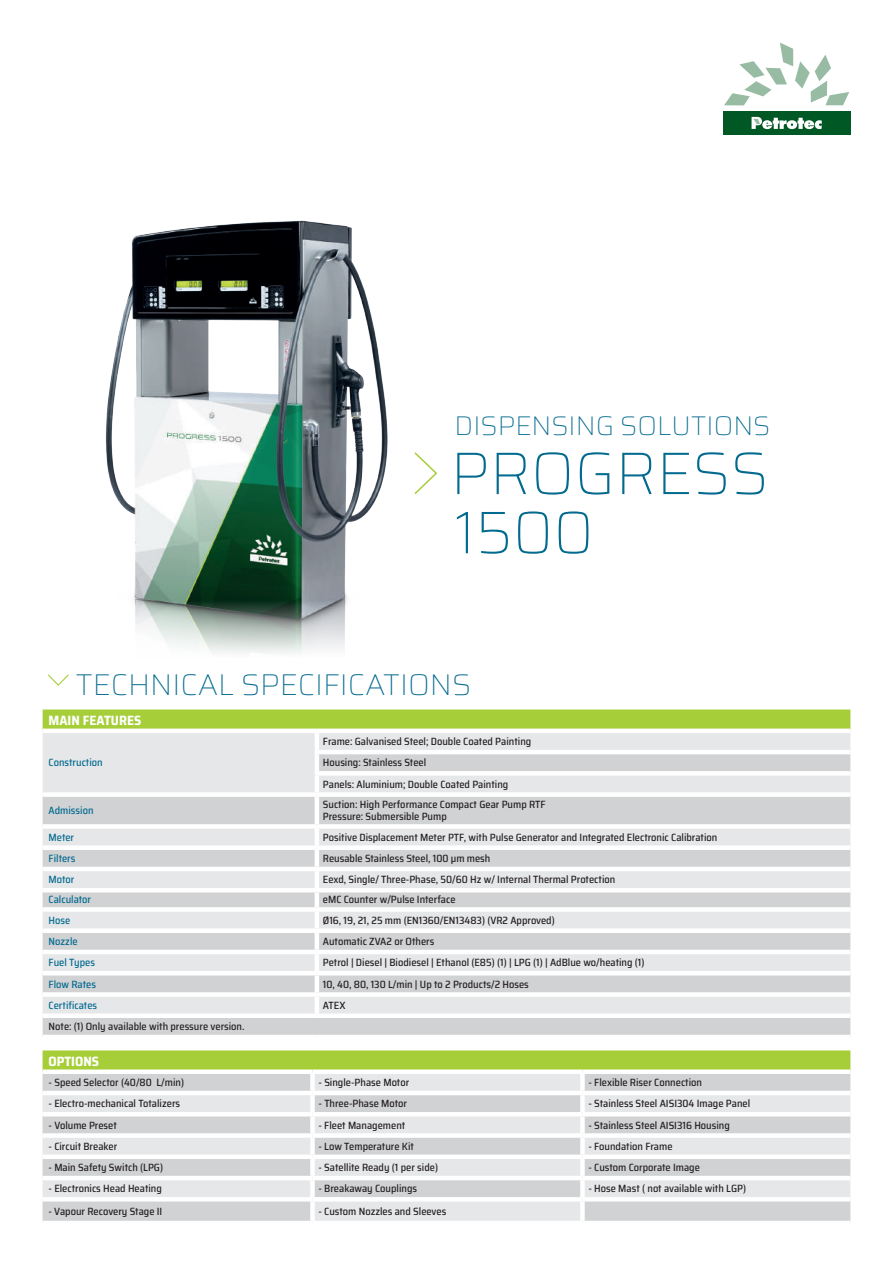
<style>
.page{position:relative;width:893px;height:1263px;background:#fff}
.page>*{position:absolute;margin:0;border:0;box-sizing:border-box;transform-origin:0 0}
.t1{font:100 60px/59.1px "Saira";color:#036a8f}
.t2{font:100 30px "Saira";color:#036a8f}
.t3{font:100 27px "Saira";color:#036a8f}
.t4{font:700 semi-condensed 13.5px "Saira";color:#fff}
.t5{font:500 semi-condensed 10.5px/21.3px "Saira";color:#231f20}
.t6{font:500 semi-condensed 10.5px "Saira";color:#036a8f}
</style>
<div class="page">
<img style="left:105px;top:220px;width:283px;height:434px">
<div style="left:723px;top:111px;width:127px;height:23px;background:#005824"></div>
<svg style="left:752px;top:117px;width:70px;height:12px"></svg>
<svg style="left:724px;top:43px;width:125px;height:62px"></svg>
<svg style="left:48px;top:674px;width:21px;height:12px"></svg>
<svg style="left:43px;top:709px;width:807px;height:20px;background:#aad042"></svg>
<div style="left:43px;top:733px;width:807px;height:19px;background:#e6e7e9"></div>
<svg style="left:43px;top:752px;width:807px;height:283px;background:#dbdcde"></svg>
<div style="left:43px;top:792px;width:274px;height:5px;background:#fff"></div>
<div style="left:43px;top:824px;width:274px;height:5px;background:#fff"></div>
<div style="left:43px;top:845px;width:274px;height:5px;background:#fff"></div>
<hr style="left:315px;top:733px;width:4px;height:17px;background:#fff">
<hr style="left:315px;top:750px;width:535px;height:4px;background:#fff">
<hr style="left:315px;top:754px;width:4px;height:17px;background:#fff">
<div style="left:315px;top:771px;width:535px;height:5px;background:#fff"></div>
<hr style="left:315px;top:776px;width:4px;height:16px;background:#fff">
<div style="left:317px;top:792px;width:533px;height:5px;background:#fff"></div>
<hr style="left:315px;top:797px;width:4px;height:27px;background:#fff">
<div style="left:317px;top:824px;width:533px;height:5px;background:#fff"></div>
<hr style="left:315px;top:829px;width:4px;height:16px;background:#fff">
<div style="left:317px;top:845px;width:533px;height:5px;background:#fff"></div>
<hr style="left:315px;top:850px;width:4px;height:17px;background:#fff">
<hr style="left:317px;top:867px;width:533px;height:4px;background:#fff">
<hr style="left:317px;top:888px;width:533px;height:4px;background:#fff">
<div style="left:317px;top:907px;width:533px;height:5px;background:#fff"></div>
<div style="left:317px;top:928px;width:533px;height:5px;background:#fff"></div>
<hr style="left:317px;top:950px;width:533px;height:4px;background:#fff">
<hr style="left:317px;top:971px;width:533px;height:4px;background:#fff">
<div style="left:317px;top:992px;width:533px;height:5px;background:#fff"></div>
<div style="left:317px;top:1013px;width:533px;height:5px;background:#fff"></div>
<hr style="left:43px;top:867px;width:274px;height:4px;background:#fff">
<hr style="left:315px;top:871px;width:4px;height:17px;background:#fff">
<hr style="left:43px;top:888px;width:274px;height:4px;background:#fff">
<hr style="left:315px;top:892px;width:4px;height:15px;background:#fff">
<div style="left:43px;top:907px;width:274px;height:5px;background:#fff"></div>
<hr style="left:315px;top:912px;width:4px;height:16px;background:#fff">
<div style="left:43px;top:928px;width:274px;height:5px;background:#fff"></div>
<hr style="left:315px;top:933px;width:4px;height:17px;background:#fff">
<hr style="left:43px;top:950px;width:274px;height:4px;background:#fff">
<hr style="left:315px;top:954px;width:4px;height:17px;background:#fff">
<hr style="left:43px;top:971px;width:274px;height:4px;background:#fff">
<hr style="left:315px;top:975px;width:4px;height:17px;background:#fff">
<div style="left:43px;top:992px;width:274px;height:5px;background:#fff"></div>
<hr style="left:315px;top:997px;width:4px;height:16px;background:#fff">
<div style="left:43px;top:1013px;width:274px;height:5px;background:#fff"></div>
<svg style="left:414px;top:452px;width:23px;height:42px"></svg>
<div style="left:43px;top:1050px;width:807px;height:19px;background:#a6ce39"></div>
<svg style="left:43px;top:1074px;width:807px;height:147px;background:#dbdcde"></svg>
<div style="left:310px;top:1074px;width:5px;height:17px;background:#fff"></div>
<hr style="left:43px;top:1091px;width:270px;height:4px;background:#fff">
<hr style="left:313px;top:1091px;width:269px;height:4px;background:#fff">
<div style="left:310px;top:1095px;width:5px;height:17px;background:#fff"></div>
<hr style="left:43px;top:1112px;width:270px;height:4px;background:#fff">
<hr style="left:313px;top:1112px;width:269px;height:4px;background:#fff">
<div style="left:310px;top:1116px;width:5px;height:17px;background:#fff"></div>
<div style="left:313px;top:1133px;width:269px;height:5px;background:#fff"></div>
<div style="left:580px;top:1074px;width:5px;height:17px;background:#fff"></div>
<hr style="left:582px;top:1091px;width:268px;height:4px;background:#fff">
<div style="left:580px;top:1095px;width:5px;height:17px;background:#fff"></div>
<hr style="left:582px;top:1112px;width:268px;height:4px;background:#fff">
<div style="left:580px;top:1116px;width:5px;height:17px;background:#fff"></div>
<div style="left:582px;top:1133px;width:268px;height:5px;background:#fff"></div>
<div style="left:582px;top:1154px;width:268px;height:5px;background:#fff"></div>
<hr style="left:582px;top:1176px;width:268px;height:4px;background:#fff">
<hr style="left:582px;top:1197px;width:268px;height:4px;background:#fff">
<div style="left:580px;top:1138px;width:5px;height:16px;background:#fff"></div>
<div style="left:313px;top:1154px;width:269px;height:5px;background:#fff"></div>
<div style="left:580px;top:1159px;width:5px;height:17px;background:#fff"></div>
<hr style="left:313px;top:1176px;width:269px;height:4px;background:#fff">
<div style="left:580px;top:1180px;width:5px;height:17px;background:#fff"></div>
<hr style="left:313px;top:1197px;width:269px;height:4px;background:#fff">
<div style="left:580px;top:1201px;width:5px;height:20px;background:#fff"></div>
<div style="left:43px;top:1133px;width:270px;height:5px;background:#fff"></div>
<div style="left:310px;top:1138px;width:5px;height:16px;background:#fff"></div>
<div style="left:43px;top:1154px;width:270px;height:5px;background:#fff"></div>
<div style="left:310px;top:1159px;width:5px;height:17px;background:#fff"></div>
<hr style="left:43px;top:1176px;width:270px;height:4px;background:#fff">
<div style="left:310px;top:1180px;width:5px;height:17px;background:#fff"></div>
<hr style="left:43px;top:1197px;width:270px;height:4px;background:#fff">
<div style="left:310px;top:1201px;width:5px;height:20px;background:#fff"></div>
<h3 class="t3" style="left:455px;top:405px;width:317px">DISPENSING SOLUTIONS</h3>
<h1 class="t1" style="left:450px;top:442px;width:320px">PROGRESS<br>1500</h1>
<h2 class="t2" style="left:75px;top:662px;width:397px">TECHNICAL SPECIFICATIONS</h2>
<p class="t4" style="left:49px;top:710px;width:94px">MAIN FEATURES</p>
<p class="t6" style="left:49px;top:755px;width:56px">Construction</p>
<p class="t5" style="left:323px;top:731px;width:210px">Frame: Galvanised Steel; Double Coated Painting<br>Housing: Stainless Steel<br>Panels: Aluminium; Double Coated Painting</p>
<p class="t6" style="left:49px;top:803px;width:46px">Admission</p>
<p class="t5" style="left:323px;top:798px;width:224px;line-height:12.6px">Suction: High Performance Compact Gear Pump RTF<br>Pressure: Submersible Pump</p>
<p class="t6" style="left:49px;top:829px;width:27px">Meter</p>
<p class="t5" style="left:323px;top:826px;width:396px">Positive Displacement Meter PTF, with Pulse Generator and Integrated Electronic Calibration</p>
<p class="t6" style="left:49px;top:850px;width:28px">Filters</p>
<p class="t5" style="left:323px;top:847px;width:169px">Reusable Stainless Steel, 100 μm mesh</p>
<p class="t6" style="left:49px;top:872px;width:27px">Motor</p>
<p class="t5" style="left:323px;top:869px;width:294px">Eexd, Single/ Three-Phase, 50/60 Hz w/ Internal Thermal Protection</p>
<p class="t6" style="left:49px;top:892px;width:44px">Calculator</p>
<p class="t5" style="left:323px;top:889px;width:134px">eMC Counter w/Pulse Interface</p>
<p class="t6" style="left:49px;top:912px;width:23px">Hose</p>
<p class="t5" style="left:323px;top:909px;width:233px">Ø16, 19, 21, 25 mm (EN1360/EN13483) (VR2 Approved)</p>
<p class="t6" style="left:49px;top:933px;width:31px">Nozzle</p>
<p class="t5" style="left:323px;top:930px;width:113px">Automatic ZVA2 or Others</p>
<p class="t6" style="left:49px;top:955px;width:48px">Fuel Types</p>
<p class="t5" style="left:323px;top:952px;width:323px">Petrol | Diesel | Biodiesel | Ethanol (E85) (1) | LPG (1) | AdBlue wo/heating (1)</p>
<p class="t6" style="left:49px;top:976px;width:49px">Flow Rates</p>
<p class="t5" style="left:323px;top:973px;width:208px">10, 40, 80, 130 L/min | Up to 2 Products/2 Hoses</p>
<p class="t6" style="left:49px;top:997px;width:50px">Certificates</p>
<p class="t5" style="left:323px;top:994px;width:24px">ATEX</p>
<p class="t5" style="left:49px;top:1015px;width:197px">Note: (1) Only available with pressure version.</p>
<p class="t4" style="left:49px;top:1051px;width:52px">OPTIONS</p>
<p class="t5" style="left:49px;top:1071px;width:137px">- Speed Selector (40/80 L/min)</p>
<p class="t5" style="left:319px;top:1071px;width:92px">- Single-Phase Motor</p>
<p class="t5" style="left:588px;top:1071px;width:115px">- Flexible Riser Connection</p>
<p class="t5" style="left:49px;top:1093px;width:133px">- Electro-mechanical Totalizers</p>
<p class="t5" style="left:318px;top:1093px;width:90px">- Three-Phase Motor</p>
<p class="t5" style="left:588px;top:1093px;width:163px">- Stainless Steel AISI304 Image Panel</p>
<p class="t5" style="left:49px;top:1114px;width:70px">- Volume Preset</p>
<p class="t5" style="left:318px;top:1114px;width:88px">- Fleet Management</p>
<p class="t5" style="left:588px;top:1114px;width:143px">- Stainless Steel AISI316 Housing</p>
<p class="t5" style="left:49px;top:1135px;width:70px">- Circuit Breaker</p>
<p class="t5" style="left:318px;top:1135px;width:97px">- Low Temperature Kit</p>
<p class="t5" style="left:588px;top:1135px;width:86px">- Foundation Frame</p>
<p class="t5" style="left:49px;top:1157px;width:116px">- Main Safety Switch (LPG)</p>
<p class="t5" style="left:318px;top:1157px;width:121px">- Satellite Ready (1 per side)</p>
<p class="t5" style="left:588px;top:1157px;width:113px">- Custom Corporate Image</p>
<p class="t5" style="left:49px;top:1178px;width:115px">- Electronics Head Heating</p>
<p class="t5" style="left:318px;top:1178px;width:100px">- Breakaway Couplings</p>
<p class="t5" style="left:588px;top:1178px;width:159px">- Hose Mast ( not available with LGP)</p>
<p class="t5" style="left:48px;top:1200px;width:115px">- Vapour Recovery Stage II</p>
<p class="t5" style="left:318px;top:1200px;width:129px">- Custom Nozzles and Sleeves</p>
</div>
